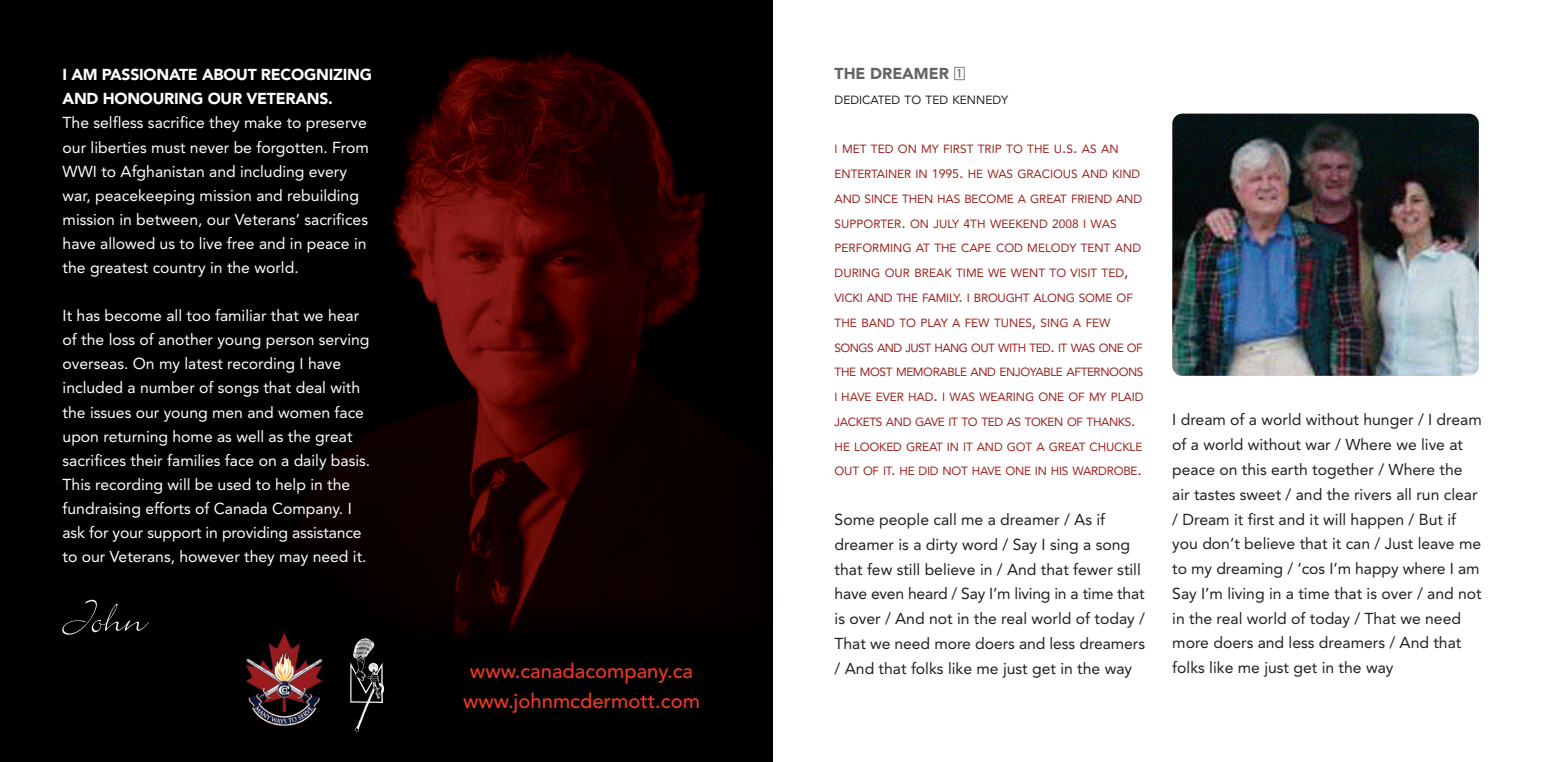
<style>
.page{position:relative;width:1544px;height:762px;background:#fff}
.page>*{position:absolute;margin:0;border:0;box-sizing:border-box;transform-origin:0 0}
.t1{font:51.75px "Bickley Script Plain";color:#fff}
.t2{font:500 20.25px/29.2px "Avenir";color:#ef3824;text-align:center}
.t3{font:15.75px/24.1px "Avenir";color:#fff}
.t4{font:15.75px/24.8px "Avenir";color:#231f20}
.t5{font:900 15.75px/24.1px "Avenir";letter-spacing:-.015em;color:#fff}
.t6{font:900 15.75px "Avenir";color:#636366}
.t7{font:11.7px/24.8px "Avenir";letter-spacing:-.015em;color:#9b221f}
.t8{font:11.7px "Avenir";color:#231f20}
.s1{font-family:"Number Box";font-weight:400}
.s2{font-size:15.75px}
.s3{font-size:12.38px}
.s4{font-size:11.92px}
</style>
<div class="page">
<div style="left:0;top:0;width:772px;height:761px;background:#010000"></div>
<img style="left:306px;top:50px;width:438px;height:639px">
<img style="left:1172px;top:113px;width:306px;height:263px;border-radius:10px">
<img style="left:349px;top:637px;width:35px;height:95px">
<img style="left:245px;top:624px;width:91px;height:102px">
<p class="t5" style="left:63px;top:64px;width:311px">I AM PASSIONATE ABOUT RECOGNIZING<br>AND HONOURING OUR VETERANS.</p>
<p class="t3" style="left:63px;top:112px;width:308px">The selfless sacrifice they make to preserve our liberties must never be forgotten. From WWI to Afghanistan and including every war, peacekeeping mission and rebuilding mission in between, our Veterans’ sacrifices have allowed us to live free and in peace in the greatest country in the world.</p>
<p class="t3" style="left:63px;top:305px;width:309px">It has become all too familiar that we hear of the loss of another young person serving overseas. On my latest recording I have included a number of songs that deal with the issues our young men and women face upon returning home as well as the great sacrifices their families face on a daily basis.<br>This recording will be used to help in the fundraising efforts of Canada Company. I ask for your support in providing assistance to our Veterans, however they may need it.</p>
<h1 class="t1" style="left:63px;top:582px;width:84px">John</h1>
<p class="t2" style="left:463px;top:658px;width:238px">www.canadacompany.ca www.johnmcdermott.com</p>
<p class="t6" style="left:834px;top:67px;width:133px">THE DREAMER <span class="s1">1</span></p>
<p class="t8" style="left:834px;top:95px;width:175px">DEDICATED TO TED KENNEDY</p>
<p class="t7" style="left:834px;top:138px;width:310px">I MET TED ON MY FIRST TRIP TO THE U<span class="s2">.</span>S<span class="s2">.</span> AS AN ENTERTAINER IN <span class="s3">1995</span><span class="s2">.</span> HE WAS GRACIOUS AND KIND AND SINCE THEN HAS BECOME A GREAT FRIEND AND SUPPORTER<span class="s2">.</span> ON JULY <span class="s3">4</span>TH WEEKEND <span class="s4">2008</span> I WAS PERFORMING AT THE CAPE COD MELODY TENT AND DURING OUR BREAK TIME WE WENT TO VISIT TED<span class="s2">, </span>VICKI AND THE FAMILY<span class="s2">.</span> I BROUGHT ALONG SOME OF THE BAND TO PLAY A FEW TUNES<span class="s2">,</span> SING A FEW SONGS AND JUST HANG OUT WITH TED<span class="s2">.</span> IT WAS ONE OF THE MOST MEMORABLE AND ENJOYABLE AFTERNOONS I HAVE EVER HAD<span class="s2">.</span> I WAS WEARING ONE OF MY PLAID JACKETS AND GAVE IT TO TED AS TOKEN OF THANKS<span class="s2">.<br></span>HE LOOKED GREAT IN IT AND GOT A GREAT CHUCKLE OUT OF IT<span class="s2">.</span> HE DID NOT HAVE ONE IN HIS WARDROBE<span class="s2">.</span></p>
<p class="t4" style="left:834px;top:508px;width:312px">Some people call me a dreamer / As if dreamer is a dirty word / Say I sing a song that few still believe in / And that fewer still have even heard / Say I’m living in a time that is over / And not in the real world of today / That we need more doers and less dreamers / And that folks like me just get in the way</p>
<p class="t4" style="left:1172px;top:409px;width:311px">I dream of a world without hunger / I dream of a world without war / Where we live at peace on this earth together / Where the air tastes sweet / and the rivers all run clear / Dream it first and it will happen / But if you don’t believe that it can / Just leave me to my dreaming / ‘cos I’m happy where I am Say I’m living in a time that is over / and not in the real world of today / That we need more doers and less dreamers / And that folks like me just get in the way</p>
</div>
